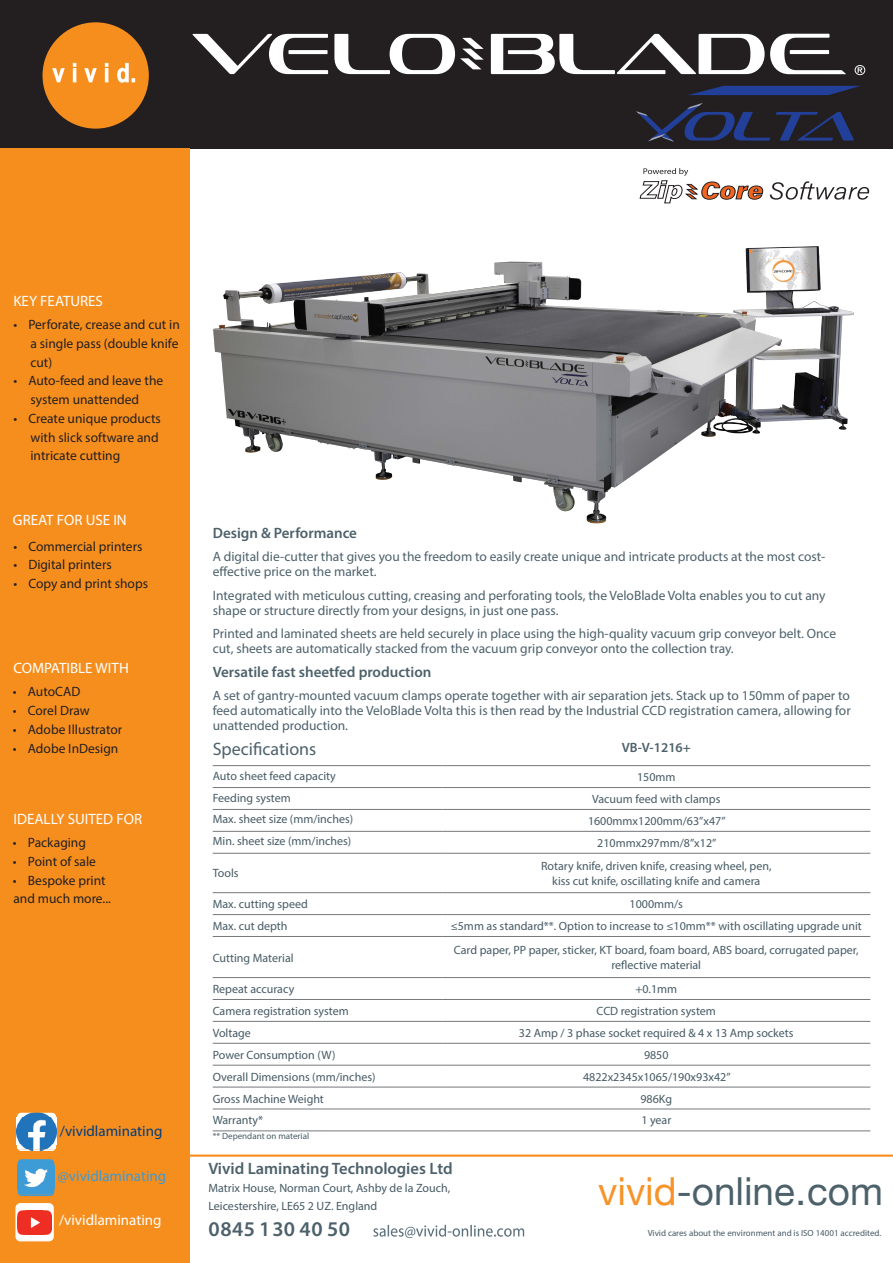
<style>
.page{position:relative;width:893px;height:1263px;background:#fff}
.page>*{position:absolute;margin:0;border:0;box-sizing:border-box;transform-origin:0 0}
.t1{font:38.7px "Helvetica Neue";color:#4d616b}
.t2{font:600 21px "Myriad Pro";letter-spacing:.02em;color:#4d616b}
.t3{font:18px "Myriad Pro";color:#4d616b}
.t4{font:600 16.5px "Myriad Pro";color:#4d616b}
.t5{font:15px "Myriad Pro";color:#fff}
.t6{font:600 15px "Myriad Pro";color:#4d616b}
.t7{font:15px "Myriad Pro";color:#013d7d}
.t8{font:15px "Myriad Pro";color:#3c9ad4}
.t9{font:13.5px/15px "Myriad Pro";color:#4d616b}
.t10{font:13.5px/18.8px "Myriad Pro";color:#231f20}
.t11{font:600 13.5px "Myriad Pro";color:#4d616b}
.t12{font:12px/14.4px "Myriad Pro";color:#465a64;text-align:center}
.t13{font:9px "Myriad Pro";color:#465a64}
.t14{font:8.85px "Myriad Pro";color:#465a64}
.s1{color:#f79328}
</style>
<div class="page">
<div style="left:0;top:0;width:893px;height:149px;background:#231f20"></div>
<hr style="left:0;top:1154px;width:893px;height:3px;background:#f68e1e">
<div style="left:0;top:149px;width:189px;height:1114px;background:#f68e1e"></div>
<div style="left:43px;top:22px;width:106px;height:107px;background:#f68e1e;border-radius:50%"></div>
<svg style="left:52px;top:63px;width:83px;height:20px"></svg>
<img style="left:213px;top:189px;width:641px;height:335px">
<svg style="left:689px;top:86px;width:171px;height:9px"></svg>
<svg style="left:193px;top:34px;width:135px;height:40px"></svg>
<svg style="left:491px;top:34px;width:355px;height:40px"></svg>
<svg style="left:334px;top:34px;width:150px;height:40px"></svg>
<svg style="left:855px;top:65px;width:10px;height:10px"></svg>
<svg style="left:636px;top:103px;width:218px;height:39px"></svg>
<img style="left:17px;top:1113px;width:39px;height:38px">
<img style="left:18px;top:1159px;width:36px;height:37px">
<div style="left:16px;top:1204px;width:37px;height:37px;background:#fff;border-radius:4px"></div>
<img style="left:18px;top:1210px;width:34px;height:24px">
<div style="left:15px;top:1203px;width:39px;height:38px;border:1px solid #fff;border-radius:4px"></div>
<img style="left:373px;top:1224px;width:152px;height:15px">
<hr style="left:442px;top:809px;width:428px;height:1px;background:#76787b">
<hr style="left:442px;top:831px;width:428px;height:1px;background:#76787b">
<hr style="left:442px;top:853px;width:428px;height:1px;background:#76787b">
<hr style="left:442px;top:892px;width:428px;height:1px;background:#76787b">
<hr style="left:442px;top:914px;width:428px;height:1px;background:#76787b">
<hr style="left:442px;top:936px;width:428px;height:1px;background:#76787b">
<hr style="left:442px;top:977px;width:428px;height:1px;background:#76787b">
<hr style="left:442px;top:999px;width:428px;height:1px;background:#76787b">
<hr style="left:442px;top:1021px;width:428px;height:1px;background:#76787b">
<hr style="left:442px;top:1043px;width:428px;height:1px;background:#76787b">
<hr style="left:442px;top:1065px;width:428px;height:1px;background:#76787b">
<hr style="left:442px;top:1087px;width:428px;height:1px;background:#76787b">
<hr style="left:442px;top:1108px;width:428px;height:1px;background:#76787b">
<hr style="left:442px;top:1130px;width:428px;height:1px;background:#76787b">
<hr style="left:213px;top:765px;width:229px;height:1px;background:#76787b">
<hr style="left:213px;top:809px;width:229px;height:1px;background:#76787b">
<hr style="left:213px;top:831px;width:229px;height:1px;background:#76787b">
<hr style="left:213px;top:853px;width:229px;height:1px;background:#76787b">
<hr style="left:213px;top:892px;width:229px;height:1px;background:#76787b">
<hr style="left:213px;top:914px;width:229px;height:1px;background:#76787b">
<hr style="left:213px;top:936px;width:229px;height:1px;background:#76787b">
<hr style="left:213px;top:977px;width:229px;height:1px;background:#76787b">
<hr style="left:213px;top:999px;width:229px;height:1px;background:#76787b">
<hr style="left:213px;top:1021px;width:229px;height:1px;background:#76787b">
<hr style="left:213px;top:1043px;width:229px;height:1px;background:#76787b">
<hr style="left:213px;top:1065px;width:229px;height:1px;background:#76787b">
<hr style="left:213px;top:1087px;width:229px;height:1px;background:#76787b">
<hr style="left:213px;top:1108px;width:229px;height:1px;background:#76787b">
<hr style="left:213px;top:1130px;width:229px;height:1px;background:#76787b">
<hr style="left:213px;top:787px;width:229px;height:1px;background:#76787b">
<hr style="left:442px;top:765px;width:428px;height:1px;background:#76787b">
<hr style="left:442px;top:787px;width:428px;height:1px;background:#76787b">
<svg style="left:770px;top:181px;width:99px;height:19px"></svg>
<svg style="left:639px;top:168px;width:124px;height:36px"></svg>
<p class="t5" style="left:13px;top:291px;width:91px">KEY FEATURES</p>
<p class="t10" style="left:13px;top:315px;width:168px">• Perforate, crease and cut in</p>
<p class="t10" style="left:30px;top:334px;width:149px">a single pass (double knife cut)</p>
<p class="t10" style="left:13px;top:371px;width:151px">• Auto-feed and leave the</p>
<p class="t10" style="left:30px;top:390px;width:110px">system unattended</p>
<p class="t10" style="left:13px;top:409px;width:149px">• Create unique products</p>
<p class="t10" style="left:30px;top:427px;width:130px">with slick software and intricate cutting</p>
<p class="t5" style="left:13px;top:510px;width:115px">GREAT FOR USE IN</p>
<p class="t10" style="left:13px;top:537px;width:130px">• Commercial printers</p>
<p class="t10" style="left:13px;top:555px;width:100px">• Digital printers</p>
<p class="t10" style="left:13px;top:574px;width:136px">• Copy and print shops</p>
<p class="t5" style="left:13px;top:659px;width:117px">COMPATIBLE WITH</p>
<p class="t10" style="left:13px;top:682px;width:69px">• AutoCAD</p>
<p class="t10" style="left:13px;top:701px;width:78px">• Corel Draw</p>
<p class="t10" style="left:13px;top:720px;width:111px">• Adobe Illustrator</p>
<p class="t10" style="left:13px;top:738px;width:107px">• Adobe InDesign</p>
<p class="t5" style="left:13px;top:809px;width:130px">IDEALLY SUITED FOR</p>
<p class="t10" style="left:13px;top:833px;width:75px">• Packaging</p>
<p class="t10" style="left:13px;top:852px;width:85px">• Point of sale</p>
<p class="t10" style="left:13px;top:870px;width:94px">• Bespoke print</p>
<p class="t10" style="left:13px;top:889px;width:99px">and much more...</p>
<p class="t7" style="left:60px;top:1121px;width:104px">/vividlaminating</p>
<p class="t8" style="left:58px;top:1167px;width:110px">@vividlaminating</p>
<p class="t5" style="left:59px;top:1210px;width:104px">/vividlaminating</p>
<p class="t6" style="left:213px;top:523px;width:146px">Design &amp; Performance</p>
<p class="t9" style="left:213px;top:549px;width:614px">A digital die-cutter that gives you the freedom to easily create unique and intricate products at the most cost&shy;effective price on the market.</p>
<p class="t9" style="left:213px;top:588px;width:614px">Integrated with meticulous cutting, creasing and perforating tools, the VeloBlade Volta enables you to cut any shape or structure directly from your designs, in just one pass.</p>
<p class="t9" style="left:213px;top:626px;width:625px">Printed and laminated sheets are held securely in place using the high-quality vacuum grip conveyor belt. Once cut, sheets are automatically stacked from the vacuum grip conveyor onto the collection tray.</p>
<p class="t6" style="left:213px;top:662px;width:220px">Versatile fast sheetfed production</p>
<p class="t9" style="left:213px;top:688px;width:639px;text-align:justify">A set of gantry-mounted vacuum clamps operate together with air separation jets. Stack up to 150mm of paper to feed automatically into the VeloBlade Volta this is then read by the Industrial CCD registration camera, allowing for unattended production.</p>
<p class="t3" style="left:213px;top:738px;width:105px">Specifications</p>
<p class="t11" style="left:622px;top:739px;width:71px">VB-V-1216+</p>
<p class="t12" style="left:213px;top:768px;width:125px">Auto sheet feed capacity</p>
<p class="t12" style="left:637px;top:770px;width:40px">150mm</p>
<p class="t12" style="left:213px;top:790px;width:79px">Feeding system</p>
<p class="t12" style="left:592px;top:791px;width:130px">Vacuum feed with clamps</p>
<p class="t12" style="left:213px;top:812px;width:142px">Max. sheet size (mm/inches)</p>
<p class="t12" style="left:588px;top:813px;width:139px">1600mmx1200mm/63”x47”</p>
<p class="t12" style="left:213px;top:834px;width:140px">Min. sheet size (mm/inches)</p>
<p class="t12" style="left:597px;top:835px;width:121px">210mmx297mm/8”x12”</p>
<p class="t12" style="left:213px;top:866px;width:27px">Tools</p>
<p class="t12" style="left:541px;top:859px;width:232px">Rotary knife, driven knife, creasing wheel, pen,</p>
<p class="t12" style="left:552px;top:873px;width:210px">kiss cut knife, oscillating knife and camera</p>
<p class="t12" style="left:213px;top:897px;width:97px">Max. cutting speed</p>
<p class="t12" style="left:630px;top:897px;width:55px">1000mm/s</p>
<p class="t12" style="left:213px;top:918px;width:76px">Max. cut depth</p>
<p class="t12" style="left:451px;top:918px;width:413px">≤5mm as standard**. Option to increase to ≤10mm** with oscillating upgrade unit</p>
<p class="t12" style="left:213px;top:950px;width:82px">Cutting Material</p>
<p class="t12" style="left:454px;top:943px;width:406px">Card paper, PP paper, sticker, KT board, foam board, ABS board, corrugated paper, reflective material</p>
<p class="t12" style="left:213px;top:981px;width:83px">Repeat accuracy</p>
<p class="t12" style="left:635px;top:981px;width:43px">+0.1mm</p>
<p class="t12" style="left:213px;top:1003px;width:138px">Camera registration system</p>
<p class="t12" style="left:597px;top:1003px;width:121px">CCD registration system</p>
<p class="t12" style="left:213px;top:1025px;width:40px">Voltage</p>
<p class="t12" style="left:519px;top:1025px;width:276px">32 Amp / 3 phase socket required &amp; 4 x 13 Amp sockets</p>
<p class="t12" style="left:213px;top:1047px;width:124px">Power Consumption (W)</p>
<p class="t12" style="left:644px;top:1047px;width:26px">9850</p>
<p class="t12" style="left:213px;top:1069px;width:164px">Overall Dimensions (mm/inches)</p>
<p class="t12" style="left:583px;top:1069px;width:149px">4822x2345x1065/190x93x42”</p>
<p class="t12" style="left:213px;top:1091px;width:113px">Gross Machine Weight</p>
<p class="t12" style="left:640px;top:1091px;width:33px">986Kg</p>
<p class="t12" style="left:213px;top:1113px;width:52px">Warranty*</p>
<p class="t12" style="left:641px;top:1113px;width:31px">1 year</p>
<p class="t13" style="left:213px;top:1131px;width:98px">** Dependant on material</p>
<p class="t4" style="left:208px;top:1158px;width:246px">Vivid Laminating Technologies Ltd</p>
<p class="t12" style="left:208px;top:1180px;width:243px">Matrix House, Norman Court, Ashby de la Zouch,</p>
<p class="t12" style="left:208px;top:1198px;width:171px">Leicestershire, LE65 2 UZ. England</p>
<p class="t2" style="left:208px;top:1216px;width:143px">0845 1 30 40 50</p>
<p class="t14" style="left:648px;top:1228px;width:235px">Vivid cares about the environment and is ISO 14001 accredited.</p>
<p class="t1" style="left:598px;top:1163px;width:286px"><span class="s1">vivid</span>-online.com</p>
</div>
